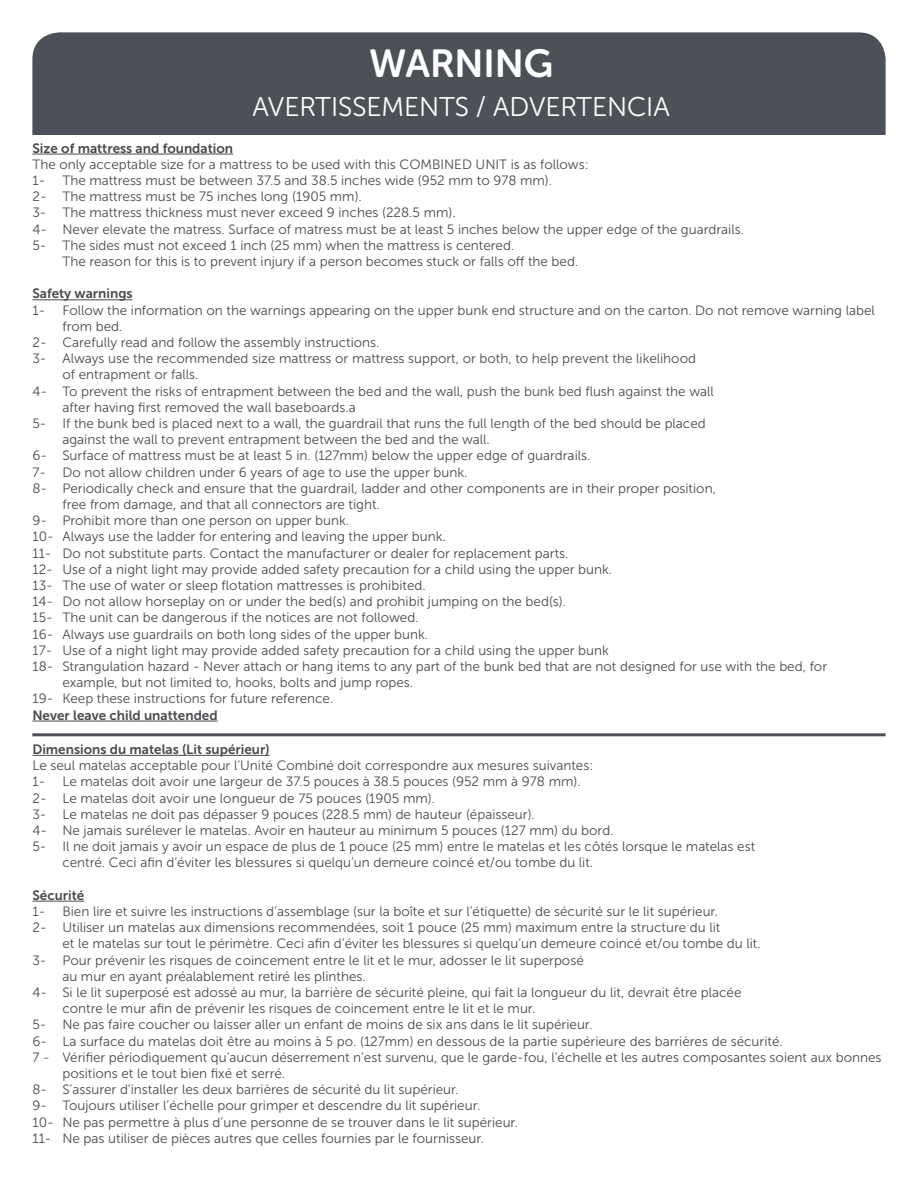
<style>
.page{position:relative;width:918px;height:1188px;background:#fff}
.page>*{position:absolute;margin:0;border:0;box-sizing:border-box;transform-origin:0 0}
.t1{font:39px "Museo Sans Rounded 700";color:#fff}
.t2{font:27px "Museo Sans Rounded 300";color:#fff}
.t3{font:13.5px/16.2px "Museo Sans 300";color:#494a4e}
.t4{font:13.5px "Museo Sans 700";color:#494a4e}
</style>
<div class="page">
<div style="left:32px;top:32px;width:854px;height:103px;background:#4b5157"></div>
<hr style="left:32px;top:154px;width:201px;height:1px;background:#494a4e">
<hr style="left:32px;top:299px;width:101px;height:1px;background:#494a4e">
<hr style="left:32px;top:721px;width:186px;height:1px;background:#494a4e">
<hr style="left:32px;top:755px;width:238px;height:1px;background:#494a4e">
<hr style="left:32px;top:901px;width:52px;height:1px;background:#494a4e">
<hr style="left:32px;top:733px;width:854px;height:3px;background:#4b5157">
<h1 class="t1" style="left:369px;top:42px;width:186px">WARNING</h1>
<h2 class="t2" style="left:252px;top:92px;width:419px">AVERTISSEMENTS / ADVERTENCIA</h2>
<p class="t4" style="left:32px;top:141px;width:202px">Size of mattress and foundation</p>
<p class="t3" style="left:32px;top:156px;width:558px">The only acceptable size for a mattress to be used with this COMBINED UNIT is as follows:<br>1-</p>
<p class="t3" style="left:62px;top:172px;width:491px">The mattress must be between 37.5 and 38.5 inches wide (952 mm to 978 mm).</p>
<p class="t3" style="left:32px;top:189px;width:331px">2- The mattress must be 75 inches long (1905 mm).</p>
<p class="t3" style="left:32px;top:205px;width:425px">3- The mattress thickness must never exceed 9 inches (228.5 mm).</p>
<p class="t3" style="left:32px;top:221px;width:713px">4- Never elevate the matress. Surface of matress must be at least 5 inches below the upper edge of the guardrails.</p>
<p class="t3" style="left:32px;top:237px;width:483px">5- The sides must not exceed 1 inch (25 mm) when the mattress is centered.</p>
<p class="t3" style="left:62px;top:253px;width:517px">The reason for this is to prevent injury if a person becomes stuck or falls off the bed.</p>
<p class="t4" style="left:32px;top:286px;width:102px">Safety warnings</p>
<p class="t3" style="left:32px;top:302px;width:14px">1-</p>
<p class="t3" style="left:62px;top:302px;width:814px">Follow the information on the warnings appearing on the upper bunk end structure and on the carton. Do not remove warning label</p>
<p class="t3" style="left:62px;top:318px;width:62px">from bed.</p>
<p class="t3" style="left:32px;top:334px;width:349px">2- Carefully read and follow the assembly instructions.</p>
<p class="t3" style="left:32px;top:351px;width:665px">3- Always use the recommended size mattress or mattress support, or both, to help prevent the likelihood</p>
<p class="t3" style="left:62px;top:367px;width:138px">of entrapment or falls.</p>
<p class="t3" style="left:32px;top:383px;width:683px">4- To prevent the risks of entrapment between the bed and the wall, push the bunk bed flush against the wall</p>
<p class="t3" style="left:62px;top:399px;width:295px">after having first removed the wall baseboards.a</p>
<p class="t3" style="left:32px;top:415px;width:675px">5- If the bunk bed is placed next to a wall, the guardrail that runs the full length of the bed should be placed</p>
<p class="t3" style="left:62px;top:432px;width:429px">against the wall to prevent entrapment between the bed and the wall.</p>
<p class="t3" style="left:32px;top:448px;width:560px">6- Surface of mattress must be at least 5 in. (127mm) below the upper edge of guardrails.</p>
<p class="t3" style="left:32px;top:464px;width:437px">7- Do not allow children under 6 years of age to use the upper bunk.</p>
<p class="t3" style="left:32px;top:480px;width:685px">8- Periodically check and ensure that the guardrail, ladder and other components are in their proper position,</p>
<p class="t3" style="left:62px;top:496px;width:319px">free from damage, and that all connectors are tight.</p>
<p class="t3" style="left:32px;top:513px;width:318px">9- Prohibit more than one person on upper bunk.</p>
<p class="t3" style="left:32px;top:529px;width:415px">10- Always use the ladder for entering and leaving the upper bunk.</p>
<p class="t3" style="left:32px;top:545px;width:538px">11- Do not substitute parts. Contact the manufacturer or dealer for replacement parts.</p>
<p class="t3" style="left:32px;top:561px;width:581px">12- Use of a night light may provide added safety precaution for a child using the upper bunk.</p>
<p class="t3" style="left:32px;top:577px;width:395px">13- The use of water or sleep flotation mattresses is prohibited.</p>
<p class="t3" style="left:32px;top:594px;width:535px">14- Do not allow horseplay on or under the bed(s) and prohibit jumping on the bed(s).</p>
<p class="t3" style="left:32px;top:610px;width:388px">15- The unit can be dangerous if the notices are not followed.</p>
<p class="t3" style="left:32px;top:626px;width:397px">16- Always use guardrails on both long sides of the upper bunk.</p>
<p class="t3" style="left:32px;top:642px;width:578px">17- Use of a night light may provide added safety precaution for a child using the upper bunk</p>
<p class="t3" style="left:32px;top:658px;width:796px">18- Strangulation hazard - Never attach or hang items to any part of the bunk bed that are not designed for use with the bed, for</p>
<p class="t3" style="left:62px;top:675px;width:352px">example, but not limited to, hooks, bolts and jump ropes.</p>
<p class="t3" style="left:32px;top:691px;width:303px">19- Keep these instructions for future reference.</p>
<p class="t4" style="left:32px;top:708px;width:187px">Never leave child unattended</p>
<p class="t4" style="left:32px;top:742px;width:239px">Dimensions du matelas (Lit supérieur)</p>
<p class="t3" style="left:32px;top:758px;width:562px">Le seul matelas acceptable pour l’Unité Combiné doit correspondre aux mesures suivantes:<br>1-</p>
<p class="t3" style="left:62px;top:774px;width:520px">Le matelas doit avoir une largeur de 37.5 pouces à 38.5 pouces (952 mm à 978 mm).</p>
<p class="t3" style="left:32px;top:790px;width:404px">2- Le matelas doit avoir une longueur de 75 pouces (1905 mm).</p>
<p class="t3" style="left:32px;top:806px;width:504px">3- Le matelas ne doit pas dépasser 9 pouces (228.5 mm) de hauteur (épaisseur).</p>
<p class="t3" style="left:32px;top:822px;width:583px">4- Ne jamais surélever le matelas. Avoir en hauteur au minimum 5 pouces (127 mm) du bord.</p>
<p class="t3" style="left:32px;top:839px;width:724px">5- Il ne doit jamais y avoir un espace de plus de 1 pouce (25 mm) entre le matelas et les côtés lorsque le matelas est</p>
<p class="t3" style="left:62px;top:855px;width:532px">centré. Ceci afin d’éviter les blessures si quelqu’un demeure coincé et/ou tombe du lit.</p>
<p class="t4" style="left:32px;top:888px;width:54px">Sécurité</p>
<p class="t3" style="left:32px;top:903px;width:14px">1-</p>
<p class="t3" style="left:62px;top:903px;width:657px">Bien lire et suivre les instructions d’assemblage (sur la boîte et sur l’étiquette) de sécurité sur le lit supérieur.</p>
<p class="t3" style="left:32px;top:920px;width:689px">2- Utiliser un matelas aux dimensions recommendées, soit 1 pouce (25 mm) maximum entre la structure du lit</p>
<p class="t3" style="left:62px;top:936px;width:700px">et le matelas sur tout le périmètre. Ceci afin d’éviter les blessures si quelqu’un demeure coincé et/ou tombe du lit.</p>
<p class="t3" style="left:32px;top:952px;width:553px">3- Pour prévenir les risques de coincement entre le lit et le mur, adosser le lit superposé</p>
<p class="t3" style="left:62px;top:968px;width:305px">au mur en ayant préalablement retiré les plinthes.</p>
<p class="t3" style="left:32px;top:984px;width:711px">4- Si le lit superposé est adossé au mur, la barrière de sécurité pleine, qui fait la longueur du lit, devrait être placée</p>
<p class="t3" style="left:62px;top:1001px;width:475px">contre le mur afin de prévenir les risques de coincement entre le lit et le mur.</p>
<p class="t3" style="left:32px;top:1017px;width:562px">5- Ne pas faire coucher ou laisser aller un enfant de moins de six ans dans le lit supérieur.</p>
<p class="t3" style="left:32px;top:1033px;width:752px">6- La surface du matelas doit être au moins à 5 po. (127mm) en dessous de la partie supérieure des barrières de sécurité.</p>
<p class="t3" style="left:32px;top:1049px;width:851px">7 - Vérifier périodiquement qu’aucun déserrement n’est survenu, que le garde-fou, l’échelle et les autres composantes soient aux bonnes</p>
<p class="t3" style="left:62px;top:1065px;width:224px">positions et le tout bien fixé et serré.</p>
<p class="t3" style="left:32px;top:1082px;width:428px">8- S’assurer d’installer les deux barrières de sécurité du lit supérieur.</p>
<p class="t3" style="left:32px;top:1098px;width:449px">9- Toujours utiliser l’échelle pour grimper et descendre du lit supérieur.</p>
<p class="t3" style="left:32px;top:1114px;width:487px">10- Ne pas permettre à plus d’une personne de se trouver dans le lit supérieur.</p>
<p class="t3" style="left:32px;top:1130px;width:453px">11- Ne pas utiliser de pièces autres que celles fournies par le fournisseur.</p>
</div>
